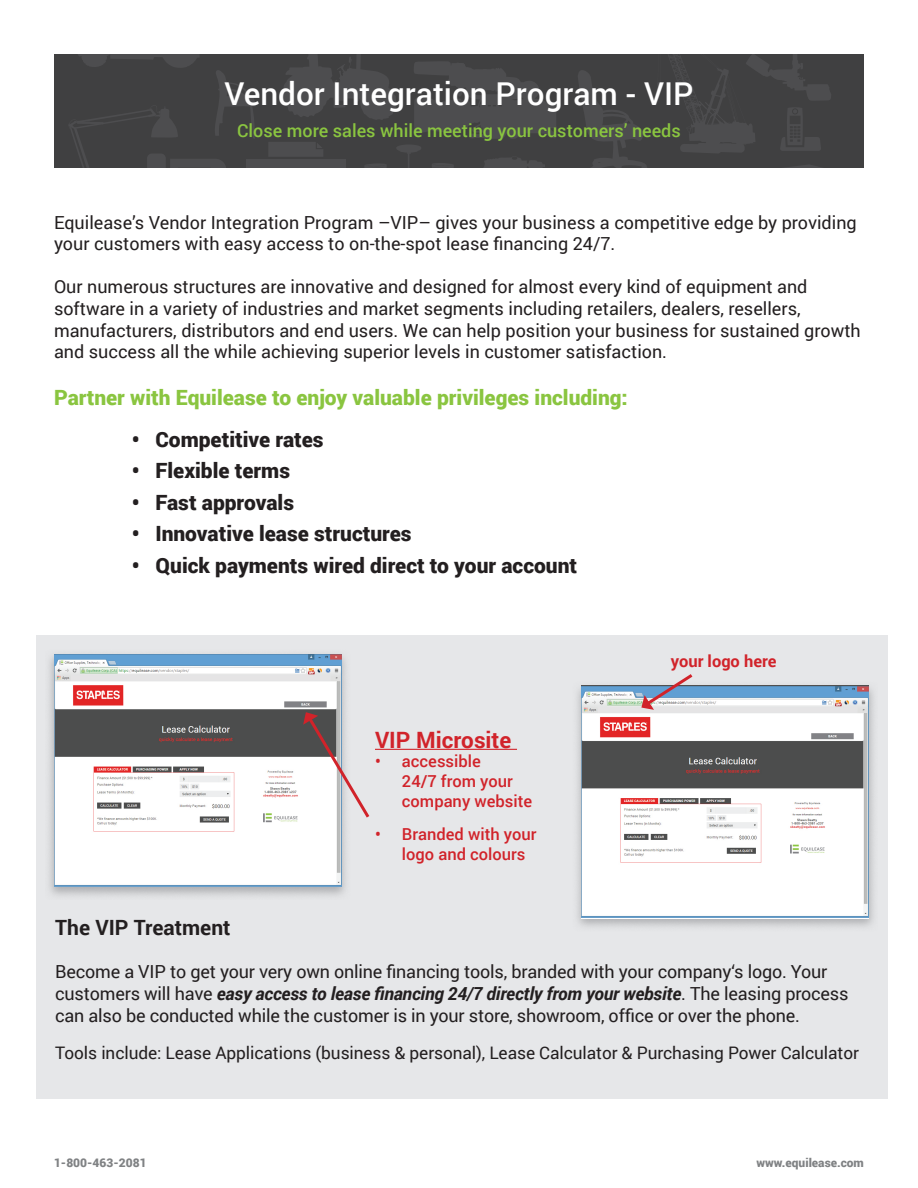
<style>
.page{position:relative;width:918px;height:1188px;background:#fff}
.page>*{position:absolute;margin:0;border:0;box-sizing:border-box;transform-origin:0 0}
.t1{font:500 31.5px "Roboto";color:#fff}
.t2{font:700 22.5px "Roboto";color:#d1232a}
.t3{font:900 21px "Roboto";color:#231f20}
.t4{font:900 21px "Roboto";color:#8ac540}
.t5{font:700 21px "Roboto";color:#231f20}
.t6{font:18px/21.6px "Roboto";color:#231f20}
.t7{font:500 18px "Roboto";color:#8ac540}
.t8{font:17.25px "Roboto";letter-spacing:-.005em;color:#231f20}
.t9{font:500 16.5px/19.8px "Roboto";color:#d1232a}
.t10{font:700 16.5px "Roboto";color:#d1232a}
.t11{font:900 12px "Roboto";color:#808284}
.s1{font-weight:700;font-style:italic}
</style>
<div class="page">
<div style="left:54px;top:54px;width:810px;height:113px;background:#404041"></div>
<svg style="left:578px;top:70px;width:68px;height:97px"></svg>
<svg style="left:795px;top:165px;width:22px;height:2px"></svg>
<svg style="left:68px;top:54px;width:490px;height:114px"></svg>
<svg style="left:657px;top:54px;width:174px;height:99px"></svg>
<div style="left:36px;top:635px;width:852px;height:464px;background:#e6e7e9"></div>
<hr style="left:375px;top:749px;width:142px;height:1px;background:#d1232a">
<img style="left:54px;top:654px;width:288px;height:233px">
<img style="left:577px;top:685px;width:297px;height:242px">
<img style="left:581px;top:686px;width:288px;height:232px">
<svg style="left:303px;top:712px;width:67px;height:109px"></svg>
<svg style="left:641px;top:674px;width:55px;height:36px"></svg>
<h1 class="t1" style="left:224px;top:72px;width:470px">Vendor Integration Program - VIP</h1>
<p class="t7" style="left:237px;top:118px;width:445px">Close more sales while meeting your customers’ needs</p>
<p class="t6" style="left:54px;top:211px;width:804px">Equilease’s Vendor Integration Program –VIP– gives your business a competitive edge by providing your customers with easy access to on-the-spot lease financing 24/7.</p>
<p class="t6" style="left:54px;top:275px;width:808px">Our numerous structures are innovative and designed for almost every kind of equipment and software in a variety of industries and market segments including retailers, dealers, resellers, manufacturers, distributors and end users. We can help position your business for sustained growth and success all the while achieving superior levels in customer satisfaction.</p>
<p class="t4" style="left:54px;top:383px;width:575px">Partner with Equilease to enjoy valuable privileges including:</p>
<p class="t3" style="left:132px;top:425px;width:193px">• Competitive rates</p>
<p class="t3" style="left:132px;top:456px;width:160px">• Flexible terms</p>
<p class="t3" style="left:132px;top:488px;width:164px">• Fast approvals</p>
<p class="t3" style="left:132px;top:519px;width:281px">• Innovative lease structures</p>
<p class="t3" style="left:132px;top:551px;width:447px">• Quick payments wired direct to your account</p>
<p class="t2" style="left:375px;top:724px;width:138px">VIP Microsite</p>
<p class="t9" style="left:402px;top:751px;width:132px;text-indent:-27px">• accessible<br>24/7 from your company website</p>
<p class="t9" style="left:402px;top:824px;width:136px;text-indent:-27px">• Branded with your logo and colours</p>
<p class="t10" style="left:671px;top:650px;width:107px">your logo here</p>
<p class="t5" style="left:55px;top:913px;width:177px">The VIP Treatment</p>
<p class="t6" style="left:55px;top:960px;width:795px">Become a VIP to get your very own online financing tools, branded with your company‘s logo. Your customers will have <span class="s1">easy access to lease financing 24/7 directly from your website</span>. The leasing process can also be conducted while the customer is in your store, showroom, office or over the phone.</p>
<p class="t8" style="left:55px;top:1041px;width:805px">Tools include: Lease Applications (business &amp; personal), Lease Calculator &amp; Purchasing Power Calculator</p>
<p class="t11" style="left:54px;top:1154px;width:94px">1-800-463-2081</p>
<p class="t11" style="left:757px;top:1154px;width:109px">www.equilease.com</p>
</div>
